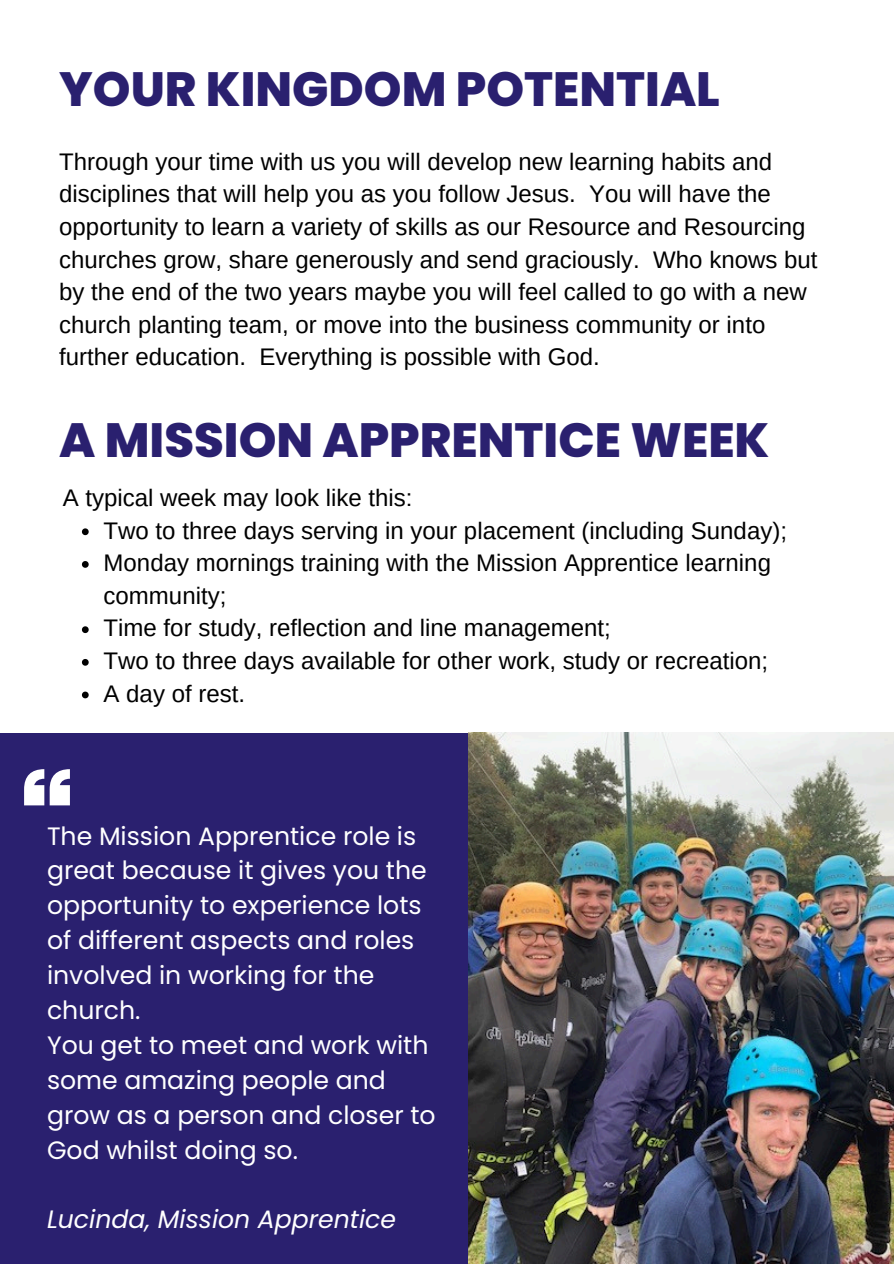
<style>
.page{position:relative;width:894px;height:1264px;background:#fff}
.page>*{position:absolute;margin:0;border:0;box-sizing:border-box;transform-origin:0 0}
.t1{font:800 48px "Poppins";color:#2a206f}
.t2{font:25.2px/34.8px "Poppins";color:#fff}
.t3{font:italic 25.2px "Poppins";color:#fff}
.t4{font:24px/32.7px "Arimo";color:#000}
</style>
<div class="page">
<div style="left:0;top:732px;width:632px;height:531px;background:#2a206f"></div>
<img style="left:468px;top:732px;width:425px;height:531px">
<svg style="left:24px;top:769px;width:46px;height:36px"></svg>
<svg style="left:82px;top:528px;width:7px;height:7px"></svg>
<svg style="left:82px;top:561px;width:7px;height:7px"></svg>
<svg style="left:82px;top:626px;width:7px;height:7px"></svg>
<svg style="left:82px;top:659px;width:7px;height:6px"></svg>
<svg style="left:82px;top:691px;width:7px;height:7px"></svg>
<h1 class="t1" style="left:59px;top:55px;width:662px">YOUR KINGDOM POTENTIAL</h1>
<p class="t4" style="left:59px;top:145px;width:759px">Through your time with us you will develop new learning habits and disciplines that will help you as you follow Jesus. You will have the opportunity to learn a variety of skills as our Resource and Resourcing churches grow, share generously and send graciously. Who knows but by the end of the two years maybe you will feel called to go with a new church planting team, or move into the business community or into further education. Everything is possible with God.</p>
<p class="t1" style="left:59px;top:406px;width:711px">A MISSION APPRENTICE WEEK</p>
<p class="t4" style="left:63px;top:481px;width:351px">A typical week may look like this:</p>
<p class="t4" style="left:104px;top:514px;width:684px">Two to three days serving in your placement (including Sunday);</p>
<p class="t4" style="left:104px;top:546px;width:668px">Monday mornings training with the Mission Apprentice learning community;</p>
<p class="t4" style="left:104px;top:611px;width:508px">Time for study, reflection and line management;</p>
<p class="t4" style="left:104px;top:644px;width:666px">Two to three days available for other work, study or recreation;</p>
<p class="t4" style="left:104px;top:677px;width:143px">A day of rest.</p>
<h1 class="t2" style="left:47px;top:818px;width:381px">The Mission Apprentice role is great because it gives you the opportunity to experience lots of different aspects and roles involved in working for the church.</h1>
<p class="t2" style="left:47px;top:1027px;width:390px">You get to meet and work with some amazing people and grow as a person and closer to<br>God whilst doing so.</p>
<p class="t3" style="left:47px;top:1201px;width:350px">Lucinda, Mission Apprentice</p>
</div>
